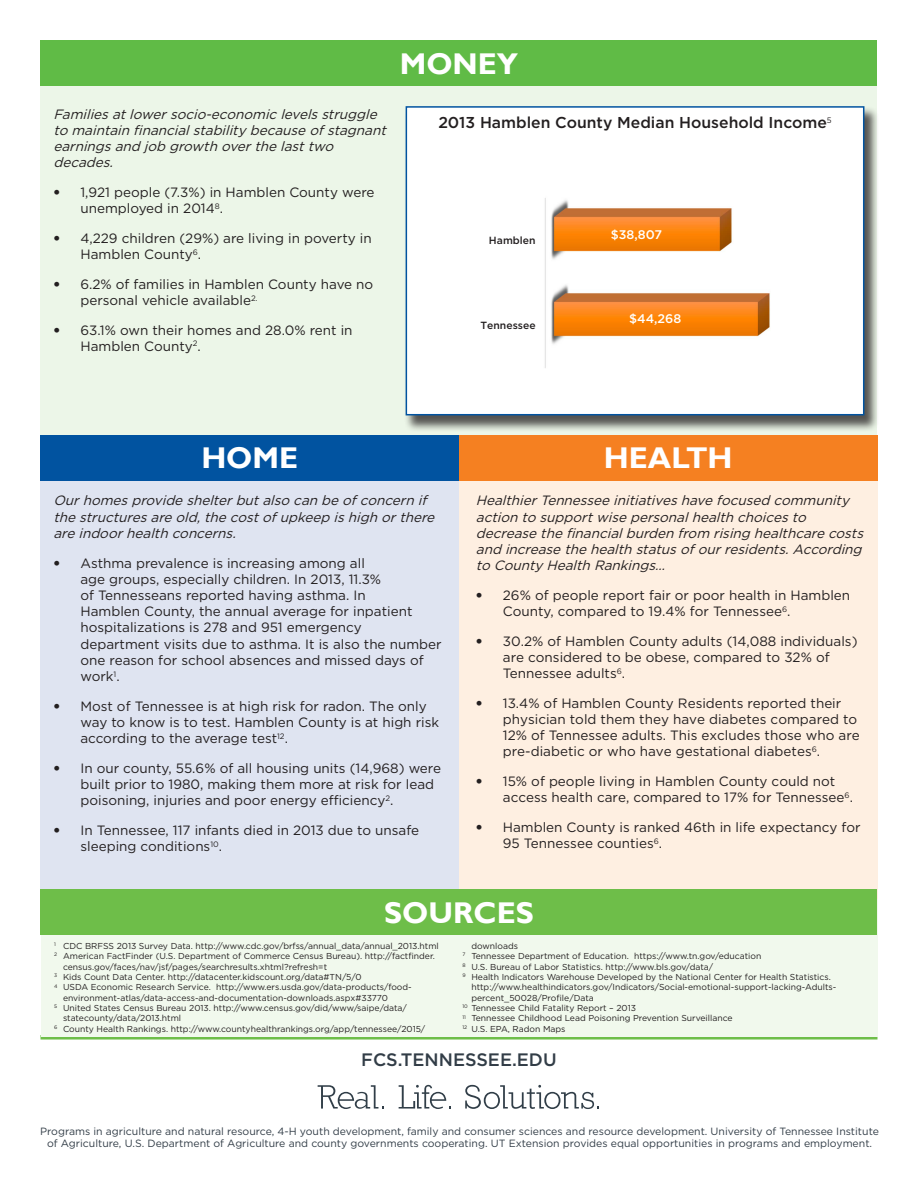
<style>
.page{position:relative;width:918px;height:1188px;background:#fff}
.page>*{position:absolute;margin:0;border:0;box-sizing:border-box;transform-origin:0 0}
.t1{font:700 30px "Gill Sans";color:#fff}
.t2{font:500 18px "Gotham";color:#323d47}
.t3{font:500 15.75px "Gotham";color:#231f20}
.t4{font:13.5px/16.2px "Gotham";color:#231f20}
.Regular_Paragraph_2{font:italic 13.5px/16.2px "Gotham";color:#231f20}
.t5{font:500 12.45px "Gotham";color:#fff}
.t6{font:10.5px/12.6px "Gotham";color:#323d47;text-align:center}
.t7{font:500 10.35px "Gotham";letter-spacing:.005em;color:#231f20}
.Superscript{font:8.7px/10.4px "Gotham";color:#231f20}
.s1{font-family:"Franklin Gothic Std";font-stretch:condensed}
</style>
<div class="page">
<div style="left:40px;top:304px;width:419px;height:595px;background:#dfe4f1"></div>
<div style="left:459px;top:449px;width:419px;height:450px;background:#feefe1"></div>
<div style="left:40px;top:43px;width:838px;height:415px;background:#ecf6e8"></div>
<svg style="left:318px;top:1085px;width:66px;height:24px"></svg>
<svg style="left:399px;top:1085px;width:52px;height:24px"></svg>
<svg style="left:465px;top:1085px;width:134px;height:24px"></svg>
<div style="left:40px;top:40px;width:838px;height:46px;background:#60bb46"></div>
<div style="left:40px;top:435px;width:419px;height:46px;background:#0153a0"></div>
<div style="left:459px;top:435px;width:419px;height:46px;background:#f58021"></div>
<div style="left:40px;top:1035px;width:838px;height:5px;background:#6ebe49"></div>
<div style="left:41px;top:899px;width:837px;height:138px;background:#f1f9ed"></div>
<div style="left:40px;top:890px;width:838px;height:45px;background:#6ebe49"></div>
<div style="left:404px;top:107px;width:475px;height:325px;background:#231f20;opacity:.75"></div>
<div style="left:406px;top:106px;width:458px;height:309px;background:#fff;border:2px solid #0153a0"></div>
<img style="left:545px;top:198px;width:225px;height:170px">
<p class="t1" style="left:400px;top:46px;width:120px">MONEY</p>
<p class="Regular_Paragraph_2" style="left:53px;top:106px;width:338px">Familiesatlowersocio-economiclevelsstruggle to maintainfinancialstabilitybecauseofstagnant earningsand job growthoverthelasttwo decades.</p>
<p class="t4" style="left:80px;top:184px;width:296px;text-indent:-27px"><span class="s1">•</span> 1,921 people (7.3%) in Hamblen County were unemployed in 2014<sup>8</sup>.</p>
<p class="t4" style="left:80px;top:230px;width:293px;text-indent:-27px"><span class="s1">•</span> 4,229 children (29%) are living in poverty in<br>Hamblen County<sup>6</sup>.</p>
<p class="t4" style="left:80px;top:276px;width:294px;text-indent:-27px"><span class="s1">•</span> 6.2% of families in Hamblen County have no personal vehicle available<sup>2.</sup></p>
<p class="t4" style="left:80px;top:322px;width:274px;text-indent:-27px"><span class="s1">•</span> 63.1% own their homes and 28.0% rent in<br>Hamblen County<sup>2</sup>.</p>
<p class="t7" style="left:480px;top:318px;width:57px">Tennessee</p>
<p class="t3" style="left:438px;top:112px;width:395px">2013 Hamblen County Median Household Income<sup>5</sup></p>
<p class="t5" style="left:611px;top:226px;width:53px">$38,807</p>
<p class="t7" style="left:489px;top:234px;width:48px">Hamblen</p>
<p class="t5" style="left:629px;top:310px;width:54px">$44,268</p>
<p class="t1" style="left:201px;top:440px;width:98px">HOME</p>
<p class="t1" style="left:604px;top:440px;width:130px">HEALTH</p>
<p class="Regular_Paragraph_2" style="left:53px;top:492px;width:387px">Ourhomesprovideshelterbutalso canbeofconcernif thestructuresareold,thecostofupkeep ishighorthere areindoorhealthconcerns.</p>
<p class="t4" style="left:80px;top:554px;width:363px;text-indent:-27px"><span class="s1">•</span> Asthma prevalence is increasing among all<br>age groups, especially children. In 2013, 11.3%<br>of Tennesseans reported having asthma. In<br>Hamblen County, the annual average for inpatient hospitalizations is 278 and 951 emergency department visits due to asthma. It is also the number one reason for school absences and missed days of work<sup>1</sup>.</p>
<p class="t4" style="left:80px;top:698px;width:360px;text-indent:-27px"><span class="s1">•</span> Most of Tennessee is at high risk for radon. The only way to know is to test. Hamblen County is at high risk according to the average test<sup>12</sup>.</p>
<p class="t4" style="left:80px;top:760px;width:362px;text-indent:-27px"><span class="s1">•</span> In our county, 55.6% of all housing units (14,968) were built prior to 1980, making them more at risk for lead poisoning, injuries and poor energy efficiency<sup>2</sup>.</p>
<p class="t4" style="left:80px;top:822px;width:340px;text-indent:-27px"><span class="s1">•</span> In Tennessee, 117 infants died in 2013 due to unsafe sleeping conditions<sup>10</sup>.</p>
<p class="Regular_Paragraph_2" style="left:476px;top:492px;width:393px">HealthierTennesseeinitiativeshavefocused community actionto supportwisepersonalhealthchoicesto decreasethefinancialburdenfrom rising healthcarecosts and increasethehealthstatusofourresidents.According to CountyHealthRankings…</p>
<p class="t4" style="left:503px;top:587px;width:349px;text-indent:-27px"><span class="s1">•</span> 26% of people report fair or poor health in Hamblen<br>County, compared to 19.4% for Tennessee<sup>6</sup>.</p>
<p class="t4" style="left:503px;top:633px;width:356px;text-indent:-27px"><span class="s1">•</span> 30.2% of Hamblen County adults (14,088 individuals) are considered to be obese, compared to 32% of<br>Tennessee adults<sup>6</sup>.</p>
<p class="t4" style="left:503px;top:695px;width:358px;text-indent:-27px"><span class="s1">•</span> 13.4% of Hamblen County Residents reported their physician told them they have diabetes compared to 12% of Tennessee adults. This excludes those who are pre-diabetic or who have gestational diabetes<sup>6</sup>.</p>
<p class="t4" style="left:503px;top:773px;width:352px;text-indent:-27px"><span class="s1">•</span> 15% of people living in Hamblen County could not access health care, compared to 17% for Tennessee<sup>6</sup>.</p>
<p class="t4" style="left:503px;top:819px;width:359px;text-indent:-27px"><span class="s1">•</span> Hamblen County is ranked 46th in life expectancy for<br>95 Tennessee counties<sup>6</sup>.</p>
<p class="t1" style="left:384px;top:895px;width:151px">SOURCES</p>
<p class="Superscript" style="left:54px;top:941px;width:386px"><sup>1</sup> CDC BRFSS 2013 Survey Data. http://www.cdc.gov/brfss/annual_data/annual_2013.html</p>
<p class="Superscript" style="left:63px;top:951px;width:373px;text-indent:-9px"><sup>2</sup> American FactFinder (U.S. Department of Commerce Census Bureau). http://factfinder. census.gov/faces/nav/jsf/pages/searchresults.xhtml?refresh=t</p>
<p class="Superscript" style="left:54px;top:972px;width:309px"><sup>3</sup> Kids Count Data Center. http://datacenter.kidscount.org/data#TN/5/0</p>
<p class="Superscript" style="left:63px;top:982px;width:350px;text-indent:-9px"><sup>4</sup> USDA Economic Research Service. http://www.ers.usda.gov/data-products/food&shy;environment-atlas/data-access-and-documentation-downloads.aspx#33770</p>
<p class="Superscript" style="left:63px;top:1003px;width:346px;text-indent:-9px"><sup>5</sup> United States Census Bureau 2013. http://www.census.gov/did/www/saipe/data/ statecounty/data/2013.html</p>
<p class="Superscript" style="left:54px;top:1023px;width:373px"><sup>6</sup> County Health Rankings. http://www.countyhealthrankings.org/app/tennessee/2015/</p>
<p class="Superscript" style="left:471px;top:941px;width:48px">downloads</p>
<p class="Superscript" style="left:462px;top:951px;width:301px"><sup>7</sup> Tennessee Department of Education. https://www.tn.gov/education</p>
<p class="Superscript" style="left:462px;top:961px;width:252px"><sup>8</sup> U.S. Bureau of Labor Statistics. http://www.bls.gov/data/</p>
<p class="Superscript" style="left:471px;top:972px;width:366px;text-indent:-9px"><sup>9</sup> Health Indicators Warehouse Developed by the National Center for Health Statistics. http://www.healthindicators.gov/Indicators/Social-emotional-support-lacking-Adults&shy;percent_50028/Profile/Data</p>
<p class="Superscript" style="left:462px;top:1003px;width:175px"><sup>10</sup> Tennessee Child Fatality Report – 2013</p>
<p class="Superscript" style="left:462px;top:1013px;width:272px"><sup>11</sup> Tennessee Childhood Lead Poisoning Prevention Surveillance</p>
<p class="Superscript" style="left:462px;top:1023px;width:105px"><sup>12</sup> U.S. EPA, Radon Maps</p>
<p class="t2" style="left:361px;top:1048px;width:197px">FCS.TENNESSEE.EDU</p>
<p class="t6" style="left:40px;top:1125px;width:840px">Programs in agriculture and natural resource, 4-H youth development, family and consumer sciences and resource development. University of Tennessee Institute of Agriculture, U.S. Department of Agriculture and county governments cooperating. UT Extension provides equal opportunities in programs and employment.</p>
</div>
